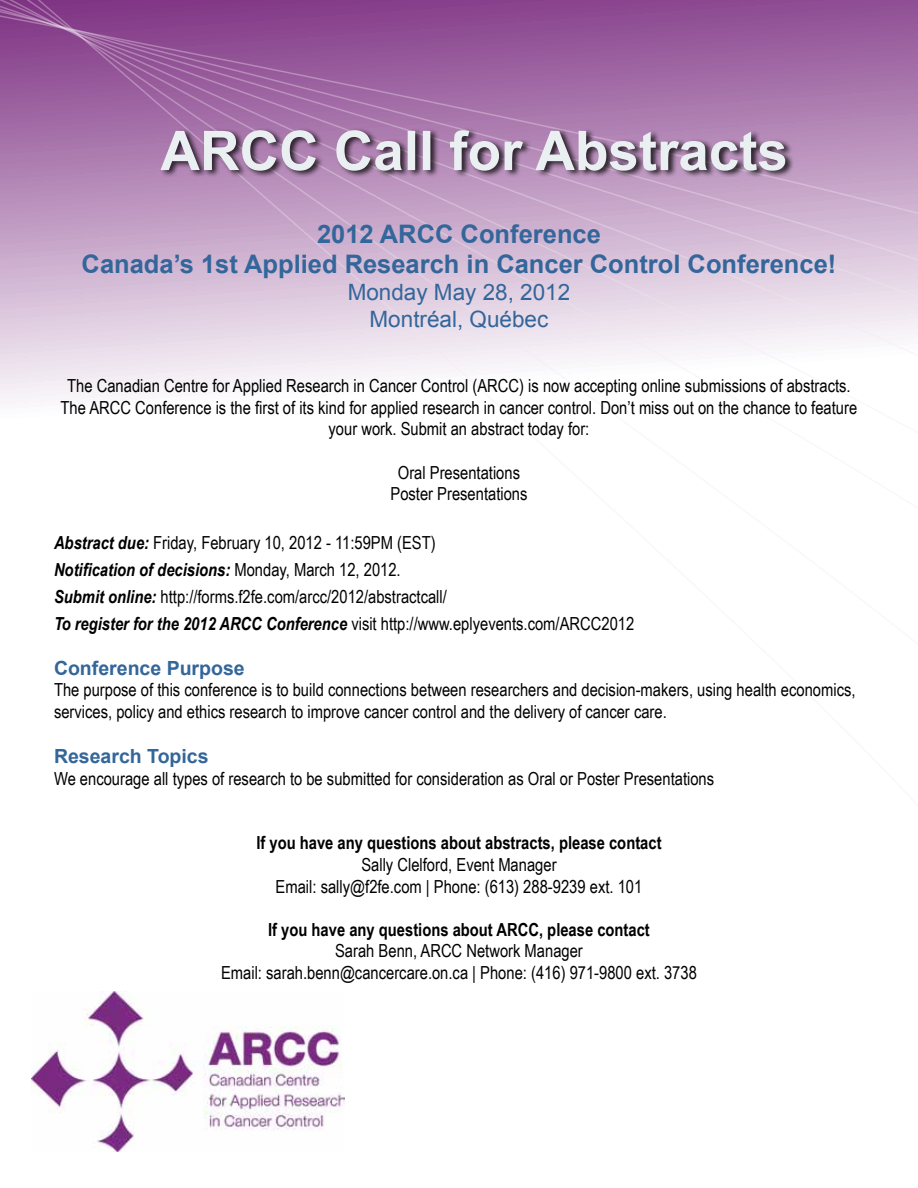
<style>
.page{position:relative;width:918px;height:1188px;background:#fff}
.page>*{position:absolute;margin:0;border:0;box-sizing:border-box;transform-origin:0 0}
.t1{font:700 25.5px/30.6px "Arial";color:#33669a;text-align:center}
.t2{font:22.5px/27px "Arial";color:#33669a;text-align:center}
.t3{font:700 19.5px "Arial";color:#33669a}
.t4{font:18px/21.6px "Arial Narrow";color:#000;text-align:center}
.t5{font:700 18px "Arial Narrow";color:#000}
.s1{font-weight:700;font-style:italic}
</style>
<div class="page">
<svg style="left:0;top:0;width:918px;height:400px;background:#c4a2c6"></svg>
<div style="left:160px;top:128px;width:634px;height:50px;background:#000;opacity:.75"></div>
<svg style="left:160px;top:130px;width:625px;height:41px;background:#b29fb6"></svg>
<img style="left:31px;top:991px;width:314px;height:160px">
<h1 class="t1" style="left:82px;top:220px;width:756px">2012 ARCC Conference<br>Canada’s 1st Applied Research in Cancer Control Conference!</h1>
<p class="t2" style="left:348px;top:279px;width:224px">Monday May 28, 2012<br>Montréal, Québec</p>
<p class="t4" style="left:61px;top:374px;width:798px">The Canadian Centre for Applied Research in Cancer Control (ARCC) is now accepting online submissions of abstracts.<br>The ARCC Conference is the first of its kind for applied research in cancer control. Don’t miss out on the chance to feature your work. Submit an abstract today for:</p>
<p class="t4" style="left:390px;top:461px;width:139px">Oral Presentations<br>Poster Presentations</p>
<p class="t4" style="left:54px;top:528px;width:582px;line-height:27px;text-align:left"><span class="s1">Abstract due:</span> Friday, February 10, 2012 - 11:59PM (EST)<br><span class="s1">Notification of decisions:</span> Monday, March 12, 2012.<br><span class="s1">Submit online:</span> http://forms.f2fe.com/arcc/2012/abstractcall/<br><span class="s1">To register for the 2012 ARCC Conference</span> visit http://www.eplyevents.com/ARCC2012</p>
<p class="t3" style="left:54px;top:655px;width:192px">Conference Purpose</p>
<p class="t4" style="left:54px;top:679px;width:803px;text-align:left">The purpose of this conference is to build connections between researchers and decision-makers, using health economics, services, policy and ethics research to improve cancer control and the delivery of cancer care.</p>
<p class="t3" style="left:54px;top:743px;width:156px">Research Topics</p>
<p class="t4" style="left:54px;top:767px;width:662px">We encourage all types of research to be submitted for consideration as Oral or Poster Presentations</p>
<p class="t5" style="left:256px;top:830px;width:407px">If you have any questions about abstracts, please contact</p>
<p class="t4" style="left:276px;top:853px;width:368px">Sally Clelford, Event Manager<br>Email: sally@f2fe.com | Phone: (613) 288-9239 ext. 101</p>
<p class="t5" style="left:268px;top:916px;width:383px">If you have any questions about ARCC, please contact</p>
<p class="t4" style="left:221px;top:940px;width:477px">Sarah Benn, ARCC Network Manager<br>Email: sarah.benn@cancercare.on.ca | Phone: (416) 971-9800 ext. 3738</p>
</div>
